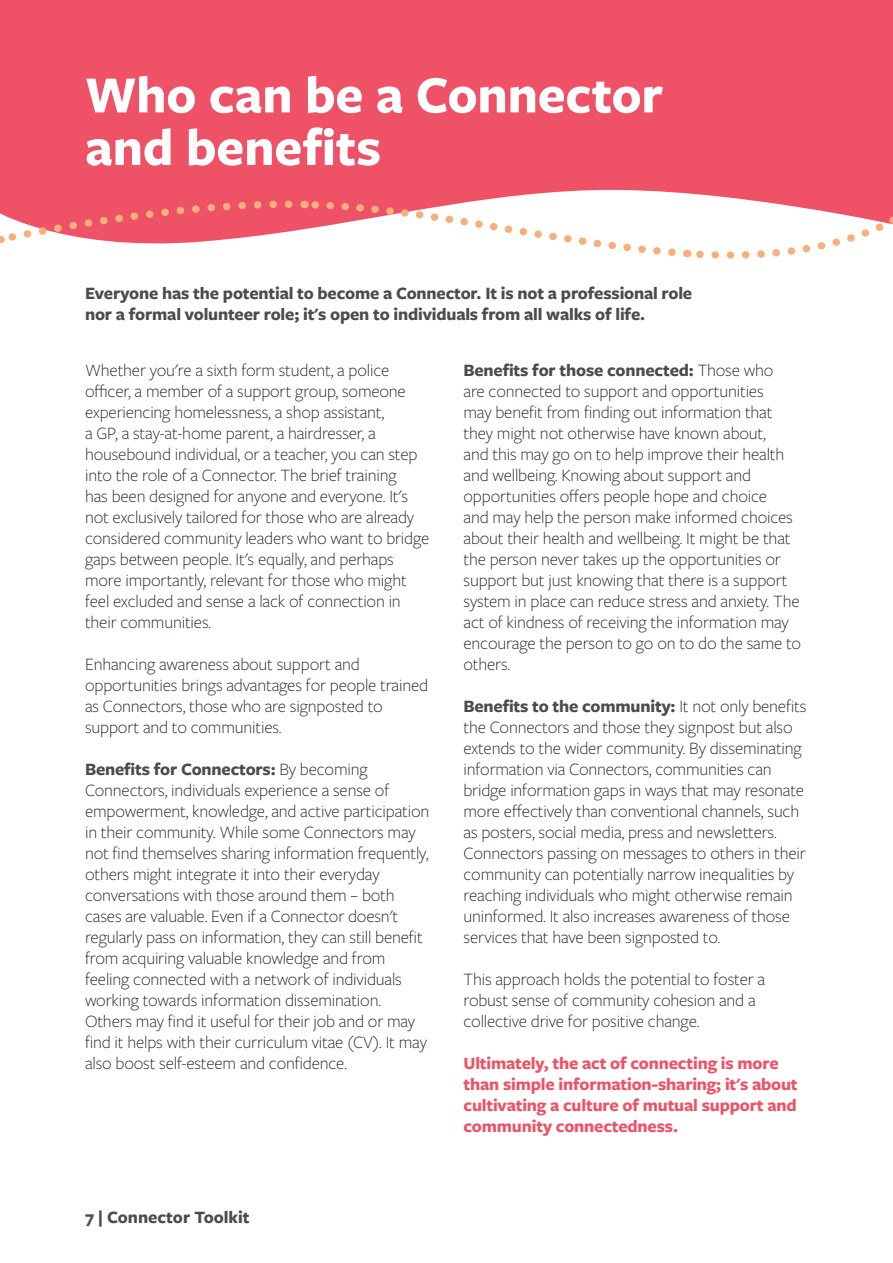
<style>
.page{position:relative;width:893px;height:1263px;background:#fff}
.page>*{position:absolute;margin:0;border:0;box-sizing:border-box;transform-origin:0 0}
.t1{font:700 54px/52.5px "Freight Sans Pro";letter-spacing:-.005em;color:#fff}
.t2{font:300 18px/21px "Freight Sans Pro";letter-spacing:-.01em;color:#231f20}
.t3{font:700 18px/21px "Freight Sans Pro";letter-spacing:-.01em;color:#4b4c4d}
.t4{font:700 18px/21px "Freight Sans Pro";letter-spacing:-.01em;color:#ef5267}
.s1{font-weight:700;color:#4b4c4d}
</style>
<div class="page">
<div style="left:0;top:0;width:893px;height:253px;background:#ef5267"></div>
<svg style="left:686px;top:216px;width:207px;height:43px"></svg>
<svg style="left:304px;top:197px;width:376px;height:59px"></svg>
<svg style="left:0;top:197px;width:296px;height:50px"></svg>
<h1 class="t1" style="left:85px;top:67px;width:579px">Who can be a Connector and benefits</h1>
<p class="t3" style="left:85px;top:282px;width:609px">Everyone has the potential to become a Connector. It is not a professional role nor a formal volunteer role; it's open to individuals from all walks of life.</p>
<p class="t2" style="left:85px;top:359px;width:346px">Whether you're a sixth form student, a police officer, a member of a support group, someone experiencing homelessness, a shop assistant,<br>a GP, a stay-at-home parent, a hairdresser, a housebound individual, or a teacher, you can step into the role of a Connector. The brief training<br>has been designed for anyone and everyone. It's not exclusively tailored for those who are already considered community leaders who want to bridge gaps between people. It's equally, and perhaps more importantly, relevant for those who might feel excluded and sense a lack of connection in their communities.</p>
<p class="t2" style="left:85px;top:653px;width:345px">Enhancing awareness about support and opportunities brings advantages for people trained as Connectors, those who are signposted to support and to communities.</p>
<p class="t2" style="left:85px;top:758px;width:346px"><span class="s1">Benefits for Connectors:</span> By becoming Connectors, individuals experience a sense of empowerment, knowledge, and active participation in their community. While some Connectors may not find themselves sharing information frequently, others might integrate it into their everyday conversations with those around them – both cases are valuable. Even if a Connector doesn't regularly pass on information, they can still benefit from acquiring valuable knowledge and from feeling connected with a network of individuals working towards information dissemination.<br>Others may find it useful for their job and or may find it helps with their curriculum vitae (CV). It may also boost self-esteem and confidence.</p>
<p class="t3" style="left:85px;top:1206px;width:166px">7 | Connector Toolkit</p>
<p class="t2" style="left:463px;top:359px;width:339px"><span class="s1">Benefits for those connected:</span> Those who<br>are connected to support and opportunities<br>may benefit from finding out information that they might not otherwise have known about,<br>and this may go on to help improve their health and wellbeing. Knowing about support and opportunities offers people hope and choice<br>and may help the person make informed choices about their health and wellbeing. It might be that the person never takes up the opportunities or support but just knowing that there is a support system in place can reduce stress and anxiety. The act of kindness of receiving the information may encourage the person to go on to do the same to others.</p>
<p class="t2" style="left:463px;top:695px;width:344px"><span class="s1">Benefits to the community:</span> It not only benefits the Connectors and those they signpost but also extends to the wider community. By disseminating information via Connectors, communities can bridge information gaps in ways that may resonate more effectively than conventional channels, such as posters, social media, press and newsletters.<br>Connectors passing on messages to others in their community can potentially narrow inequalities by reaching individuals who might otherwise remain uninformed. It also increases awareness of those services that have been signposted to.</p>
<p class="t2" style="left:463px;top:968px;width:303px">This approach holds the potential to foster a robust sense of community cohesion and a collective drive for positive change.</p>
<p class="t4" style="left:463px;top:1052px;width:336px">Ultimately, the act of connecting is more than simple information-sharing; it's about cultivating a culture of mutual support and community connectedness.</p>
</div>
